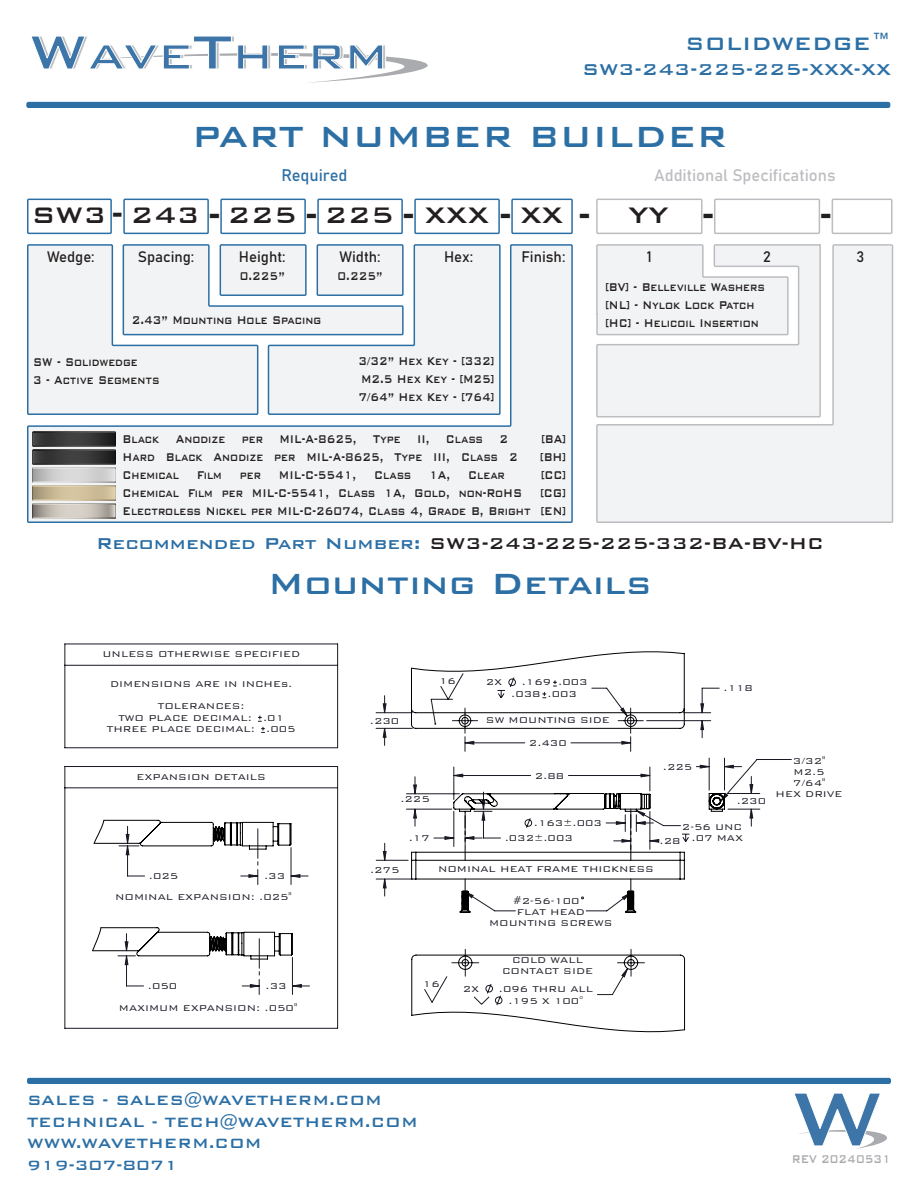
<style>
.page{position:relative;width:918px;height:1188px;background:#fff}
.page>*{position:absolute;margin:0;border:0;box-sizing:border-box;transform-origin:0 0}
.t1{font:500 39px "Bank Gothic BT";color:#2b6fa5}
.t2{font:500 39px "Bank Gothic BT";color:#231f20}
.t3{font:500 30px "Bank Gothic BT";color:#231f20}
.t4{font:500 24px "Bank Gothic BT";color:#2b6fa5}
.t5{font:500 21px "Bank Gothic BT";color:#231f20}
.t6{font:500 21px "Bank Gothic BT";color:#2b6fa5}
.t7{font:500 18px/21.6px "Bank Gothic BT";color:#2b6fa5}
.t8{font:16.5px "Bahnschrift";color:#bcbdc0}
.t9{font:16.5px "Bahnschrift";color:#2b6fa5}
.t10{font:500 15px/18px "Bank Gothic BT";color:#231f20;scale:.75 1}
.t11{font:15px "Bahnschrift";color:#231f20}
.t12{font:500 15px "Bank Gothic BT";color:#a9abae;scale:.75 1}
.t13{font:300 11.25px/11.2px "Bank Gothic BT";color:#191924;text-align:center}
.s1{font-size:36px}
.s2{font-size:39px}
.s3{color:#2b6fa5}
</style>
<div class="page">
<svg style="left:596px;top:244px;width:298px;height:279px"></svg>
<div style="left:26px;top:102px;width:864px;height:6px;background:#2b6fa5;border-radius:2px"></div>
<div style="left:27px;top:1078px;width:864px;height:6px;background:#2b6fa5;border-radius:2px"></div>
<svg style="left:794px;top:1093px;width:93px;height:56px"></svg>
<svg style="left:27px;top:244px;width:546px;height:279px"></svg>
<svg style="left:27px;top:244px;width:474px;height:172px"></svg>
<svg style="left:596px;top:244px;width:226px;height:174px"></svg>
<div style="left:27px;top:199px;width:85px;height:35px;border:2px solid #2b6fa5"></div>
<div style="left:123px;top:199px;width:86px;height:35px;border:2px solid #2b6fa5"></div>
<div style="left:220px;top:199px;width:86px;height:35px;border:2px solid #2b6fa5"></div>
<div style="left:317px;top:199px;width:86px;height:35px;border:2px solid #2b6fa5"></div>
<div style="left:714px;top:199px;width:106px;height:35px;border:2px solid #bcbdc0"></div>
<div style="left:832px;top:199px;width:60px;height:35px;border:2px solid #bcbdc0"></div>
<div style="left:414px;top:199px;width:86px;height:35px;border:2px solid #2b6fa5"></div>
<div style="left:596px;top:199px;width:107px;height:35px;border:2px solid #bcbdc0"></div>
<div style="left:511px;top:199px;width:62px;height:35px;border:2px solid #2b6fa5"></div>
<svg style="left:65px;top:645px;width:1px;height:20px"></svg>
<hr style="left:65px;top:788px;width:273px;height:1px;background:#191924">
<hr style="left:65px;top:788px;width:1px;height:240px;background:#191924">
<hr style="left:65px;top:1028px;width:273px;height:1px;background:#191924">
<hr style="left:337px;top:788px;width:1px;height:240px;background:#191924">
<hr style="left:65px;top:748px;width:273px;height:1px;background:#191924">
<hr style="left:65px;top:665px;width:1px;height:83px;background:#191924">
<hr style="left:65px;top:665px;width:273px;height:1px;background:#191924">
<hr style="left:337px;top:665px;width:1px;height:83px;background:#191924">
<hr style="left:65px;top:644px;width:273px;height:1px;background:#191924">
<svg style="left:337px;top:645px;width:1px;height:20px"></svg>
<svg style="left:65px;top:767px;width:1px;height:21px"></svg>
<hr style="left:65px;top:766px;width:273px;height:1px;background:#191924">
<svg style="left:125px;top:704px;width:628px;height:283px"></svg>
<svg style="left:411px;top:651px;width:274px;height:78px"></svg>
<svg style="left:411px;top:954px;width:274px;height:78px"></svg>
<svg style="left:411px;top:790px;width:317px;height:123px"></svg>
<svg style="left:93px;top:820px;width:199px;height:46px"></svg>
<svg style="left:92px;top:927px;width:201px;height:49px"></svg>
<img style="left:33px;top:450px;width:82px;height:14px">
<img style="left:33px;top:432px;width:82px;height:14px">
<img style="left:33px;top:468px;width:82px;height:14px">
<img style="left:33px;top:486px;width:82px;height:14px">
<img style="left:33px;top:504px;width:82px;height:14px">
<svg style="left:32px;top:36px;width:396px;height:47px"></svg>
<h3 class="t4" style="left:685px;top:31px;width:207px">SOLIDWEDGE™</h3>
<h3 class="t6" style="left:582px;top:58px;width:310px">SW3-243-225-225-XXX-XX</h3>
<h1 class="t1" style="left:192px;top:115px;width:538px">PART NUMBER BUILDER</h1>
<p class="t9" style="left:281px;top:163px;width:68px">Required</p>
<p class="t8" style="left:654px;top:163px;width:183px">Additional Specifications</p>
<h2 class="t3" style="left:31px;top:199px;width:685px">SW3<span class="s1">-</span>243<span class="s2">-</span>225<span class="s2">-</span>225<span class="s2">-</span> XXX <span class="s2">-</span>XX <span class="s2">-</span> YY <span class="s2">-</span></h2>
<h1 class="t2" style="left:819px;top:194px;width:14px">-</h1>
<p class="t11" style="left:47px;top:245px;width:49px">Wedge:</p>
<p class="t11" style="left:138px;top:245px;width:58px">Spacing:</p>
<p class="t11" style="left:444px;top:245px;width:31px">Hex:</p>
<p class="t11" style="left:521px;top:245px;width:46px">Finish:</p>
<p class="t11" style="left:647px;top:245px;width:6px">1</p>
<p class="t11" style="left:763px;top:245px;width:9px">2</p>
<p class="t11" style="left:857px;top:245px;width:9px">3</p>
<p class="t11" style="left:239px;top:245px;width:48px">Height:</p>
<p class="t10" style="left:240px;top:267px;width:62px">0.225”</p>
<p class="t11" style="left:339px;top:245px;width:43px">Width:</p>
<p class="t10" style="left:338px;top:267px;width:62px">0.225”</p>
<p class="t10" style="left:132px;top:311px;width:254px">2.43” Mounting Hole Spacing</p>
<p class="t10" style="left:33px;top:353px;width:170px">SW - Solidwedge<br>3 - Active Segments</p>
<p class="t10" style="left:359px;top:352px;width:183px;text-align:justify">3/32” Hex Key - [332] M2.5 Hex Key - [M25] 7/64” Hex Key - [764]</p>
<p class="t10" style="left:123px;top:430px;width:516px">Black Anodize per MIL-A-8625, Type II, Class 2</p>
<p class="t10" style="left:541px;top:430px;width:35px">[BA]</p>
<p class="t10" style="left:123px;top:448px;width:529px">Hard Black Anodize per MIL-A-8625, Type III, Class 2</p>
<p class="t10" style="left:540px;top:448px;width:37px">[BH]</p>
<p class="t10" style="left:123px;top:466px;width:511px">Chemical Film per MIL-C-5541, Class 1A, Clear</p>
<p class="t10" style="left:123px;top:466px;width:593px;text-align:justify;text-indent:418px">[CC] Chemical Film per MIL-C-5541, Class 1A, Gold, non-RoHS [CG] Electroless Nickel per MIL-C-26074, Class 4, Grade B, Bright [EN]</p>
<p class="t10" style="left:605px;top:278px;width:214px">[BV] - Belleville Washers [NL] - Nylok Lock Patch [HC] - Helicoil Insertion</p>
<h3 class="t5" style="left:96px;top:532px;width:730px"><span class="s3">Recommended Part Number:</span> SW3-243-225-225-332-BA-BV-HC</h3>
<h1 class="t1" style="left:268px;top:562px;width:385px">Mounting Details</h1>
<p class="t13" style="left:102px;top:649px;width:199px">UNLESS OTHERWISE SPECIFIED</p>
<p class="t13" style="left:110px;top:673px;width:184px;line-height:22.4px">DIMENSIONS ARE IN INCHEs.<br>TOLERANCES:</p>
<p class="t13" style="left:107px;top:712px;width:190px">TWO PLACE DECIMAL: .01<br>THREE PLACE DECIMAL: .005</p>
<p class="t13" style="left:137px;top:771px;width:131px">EXPANSION DETAILS</p>
<p class="t13" style="left:115px;top:865px;width:178px;line-height:20.9px;text-align:left;text-indent:149px">.33<br>NOMINAL EXPANSION: .025"</p>
<p class="t13" style="left:149px;top:870px;width:31px">.025</p>
<p class="t13" style="left:119px;top:975px;width:180px;line-height:22px;text-align:left;text-indent:147px">.33<br>MAXIMUM EXPANSION: .050"</p>
<p class="t13" style="left:148px;top:980px;width:31px">.050</p>
<p class="t13" style="left:370px;top:715px;width:31px">.230</p>
<p class="t13" style="left:439px;top:675px;width:18px">16</p>
<p class="t13" style="left:400px;top:793px;width:31px">.225</p>
<p class="t13" style="left:486px;top:677px;width:18px">2X</p>
<p class="t13" style="left:511px;top:676px;width:78px;line-height:11.7px;text-align:left;text-indent:11px">.169 .003 .038 .003</p>
<p class="t13" style="left:486px;top:714px;width:125px">SW MOUNTING SIDE</p>
<p class="t13" style="left:529px;top:737px;width:39px">2.430</p>
<p class="t13" style="left:535px;top:770px;width:31px">2.88</p>
<p class="t13" style="left:663px;top:761px;width:31px">.225</p>
<p class="t13" style="left:724px;top:682px;width:31px">.118</p>
<p class="t13" style="left:737px;top:796px;width:31px">.230</p>
<p class="t13" style="left:370px;top:864px;width:31px">.275</p>
<p class="t13" style="left:534px;top:817px;width:70px">.163±.003</p>
<p class="t13" style="left:682px;top:821px;width:63px;text-align:right">2-56 UNC .07 MAX</p>
<p class="t13" style="left:505px;top:832px;width:70px">.032±.003</p>
<p class="t13" style="left:409px;top:832px;width:22px">.17</p>
<p class="t13" style="left:660px;top:835px;width:22px">.28</p>
<p class="t13" style="left:438px;top:863px;width:218px">NOMINAL HEAT FRAME THICKNESS</p>
<p class="t13" style="left:513px;top:895px;width:68px">#2-56-100</p>
<p class="t13" style="left:517px;top:906px;width:70px">FLAT HEAD</p>
<p class="t13" style="left:489px;top:917px;width:125px">MOUNTING SCREWS</p>
<p class="t13" style="left:776px;top:755px;width:68px">3/32"<br>M2.5<br>7/64"<br>HEX DRIVE</p>
<p class="t13" style="left:423px;top:978px;width:18px">16</p>
<p class="t13" style="left:502px;top:954px;width:92px">COLD WALL<br>CONTACT SIDE</p>
<p class="t13" style="left:463px;top:983px;width:18px">2X</p>
<p class="t13" style="left:499px;top:983px;width:96px;line-height:11.7px">.096 THRU ALL .195 X 100°</p>
<p class="t7" style="left:27px;top:1089px;width:392px">SALES - SALES@WAVETHERM.COM<br>TECHNICAL - TECH@WAVETHERM.COM<br>WWW.WAVETHERM.COM<br>919-307-8071</p>
<p class="t12" style="left:792px;top:1151px;width:134px">REV 20240531</p>
</div>
